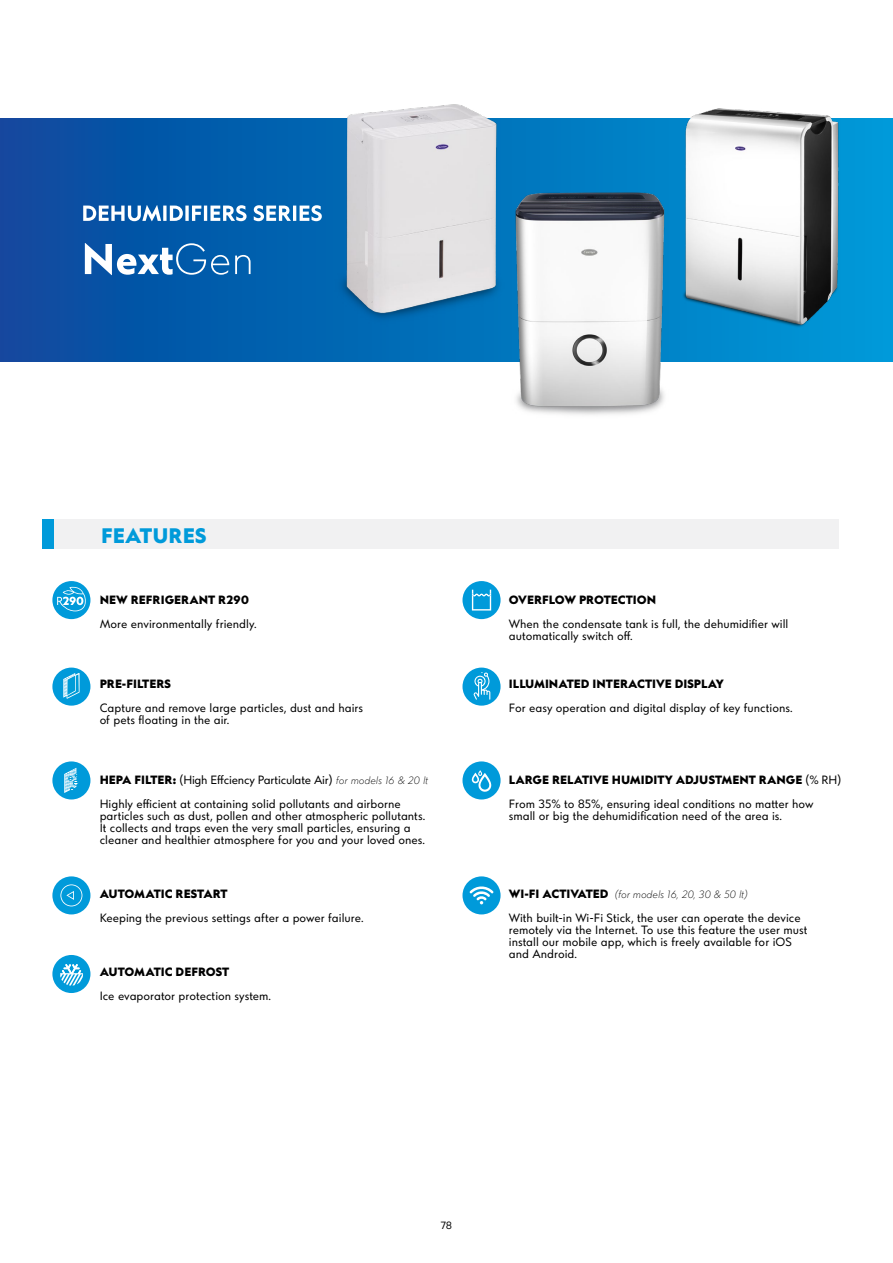
<style>
.page{position:relative;width:893px;height:1263px;background:#fff}
.page>*{position:absolute;margin:0;border:0;box-sizing:border-box;transform-origin:0 0}
.t1{font:800 21px "CF Panoptik";color:#009ada}
.t2{font:12px/12px "CF Panoptik";color:#000}
.t3{font:800 12px "CF Panoptik";letter-spacing:-.005em;color:#000}
.t4{font:italic 300 10.5px "CF Panoptik";color:#000}
.t5{font:10.5px "CF Panoptik";color:#000}
.s1{font-weight:800}
.s2{font-weight:300;font-style:italic;font-size:10.5px}
.s3{font-weight:800;font-style:normal;font-size:12px}
</style>
<div class="page">
<svg style="left:0;top:119px;width:893px;height:243px;background:#0462b0"></svg>
<img style="left:311px;top:104px;width:218px;height:247px">
<img style="left:486px;top:160px;width:206px;height:255px">
<img style="left:672px;top:108px;width:179px;height:235px">
<div style="left:43px;top:519px;width:796px;height:30px;background:#f1f1f2"></div>
<div style="left:43px;top:519px;width:11px;height:30px;background:#009ada"></div>
<div style="left:52px;top:581px;width:38px;height:38px;background:#009ada;border-radius:50%"></div>
<svg style="left:57px;top:585px;width:29px;height:26px"></svg>
<div style="left:52px;top:667px;width:38px;height:39px;background:#009ada;border-radius:50%"></div>
<svg style="left:63px;top:673px;width:17px;height:26px"></svg>
<div style="left:52px;top:761px;width:38px;height:38px;background:#009ada;border-radius:50%"></div>
<svg style="left:64px;top:768px;width:15px;height:25px"></svg>
<div style="left:52px;top:876px;width:38px;height:38px;background:#009ada;border-radius:50%"></div>
<svg style="left:60px;top:884px;width:22px;height:22px"></svg>
<div style="left:52px;top:955px;width:38px;height:38px;background:#009ada;border-radius:50%"></div>
<svg style="left:60px;top:964px;width:23px;height:21px"></svg>
<div style="left:462px;top:667px;width:39px;height:39px;background:#009ada;border-radius:50%"></div>
<svg style="left:473px;top:672px;width:17px;height:28px"></svg>
<div style="left:462px;top:876px;width:39px;height:38px;background:#009ada;border-radius:50%"></div>
<svg style="left:470px;top:886px;width:23px;height:18px"></svg>
<div style="left:462px;top:761px;width:39px;height:38px;background:#009ada;border-radius:50%"></div>
<svg style="left:472px;top:770px;width:19px;height:22px"></svg>
<svg style="left:462px;top:581px;width:39px;height:38px"></svg>
<svg style="left:472px;top:590px;width:19px;height:20px"></svg>
<svg style="left:83px;top:205px;width:239px;height:16px"></svg>
<svg style="left:85px;top:243px;width:166px;height:32px"></svg>
<h1 class="t1" style="left:101px;top:522px;width:54px">FE ATURE</h1>
<h1 class="t1" style="left:195px;top:522px;width:13px">S</h1>
<p class="t3" style="left:100px;top:592px;width:11px">NEW</p>
<p class="t3" style="left:131px;top:592px;width:8px">REFRI</p>
<p class="t3" style="left:165px;top:592px;width:86px">GERANT R290</p>
<p class="t2" style="left:100px;top:618px;width:158px">More environmentally friendly.</p>
<p class="t3" style="left:100px;top:676px;width:34px">PRE-FILTER</p>
<p class="t3" style="left:164px;top:676px;width:8px">S</p>
<p class="t2" style="left:100px;top:702px;width:265px">Capture and remove large particles, dust and hairs of pets floating in the air.</p>
<p class="t2" style="left:100px;top:768px;width:330px;line-height:24px;text-indent:73px"><span class="s1">:</span> (High Effciency Particulate Air) <span class="s2">for models 16 &amp; 20 lt<br></span>Highly efficient at containing solid pollutants and airborne</p>
<p class="t2" style="left:100px;top:810px;width:327px">particles such as dust, pollen and other atmospheric pollutants.<br>It collects and traps even the very small particles, ensuring a cleaner and healthier atmosphere for you and your loved ones.</p>
<p class="t3" style="left:100px;top:772px;width:43px">HEPA FILTER</p>
<p class="t3" style="left:100px;top:886px;width:19px">AUTOM</p>
<p class="t3" style="left:145px;top:886px;width:76px">ATI C RE START</p>
<p class="t2" style="left:100px;top:912px;width:265px">Keeping the previous settings after a power failure.</p>
<p class="t3" style="left:100px;top:964px;width:19px">AUTOM</p>
<p class="t3" style="left:145px;top:964px;width:48px">ATIC DEFRO</p>
<p class="t3" style="left:216px;top:964px;width:15px">ST</p>
<p class="t2" style="left:100px;top:990px;width:173px">Ice evaporator protection system.</p>
<p class="t3" style="left:509px;top:592px;width:10px">OVERFLOW</p>
<p class="t3" style="left:579px;top:592px;width:16px">PROTE</p>
<p class="t3" style="left:618px;top:592px;width:17px">CTION</p>
<p class="t2" style="left:509px;top:618px;width:281px">When the condensate tank is full, the dehumidifier will automatically switch off.</p>
<p class="t3" style="left:509px;top:676px;width:8px">ILLUMIN</p>
<p class="t3" style="left:558px;top:676px;width:43px">ATE D INTER</p>
<p class="t3" style="left:628px;top:676px;width:25px">ACTIVE</p>
<p class="t3" style="left:675px;top:676px;width:50px">DISPLAY</p>
<p class="t2" style="left:509px;top:702px;width:285px">For easy operation and digital display of key functions.</p>
<p class="t2" style="left:509px;top:768px;width:334px;line-height:24px;text-indent:250px"><span class="s1">RANGE</span> (% RH)<br>From 35% to 85%, ensuring ideal conditions no matter how</p>
<p class="t2" style="left:509px;top:810px;width:275px">small or big the dehumidification need of the area is.</p>
<p class="t3" style="left:509px;top:772px;width:81px">LARGE RELATIVE</p>
<p class="t3" style="left:612px;top:772px;width:18px">HUMI</p>
<p class="t3" style="left:645px;top:772px;width:80px">DITY ADJU STMENT</p>
<p class="t4" style="left:509px;top:888px;width:240px"><span class="s3">WI -FI ACTIVATE D</span> (for models 16, 20, 30 &amp; 50 lt)</p>
<p class="t2" style="left:509px;top:912px;width:300px">With built-in Wi-Fi Stick, the user can operate the device remotely via the Internet. To use this feature the user must install our mobile app, which is freely available for iOS and Android.</p>
<p class="t5" style="left:441px;top:1219px;width:13px">78</p>
</div>
